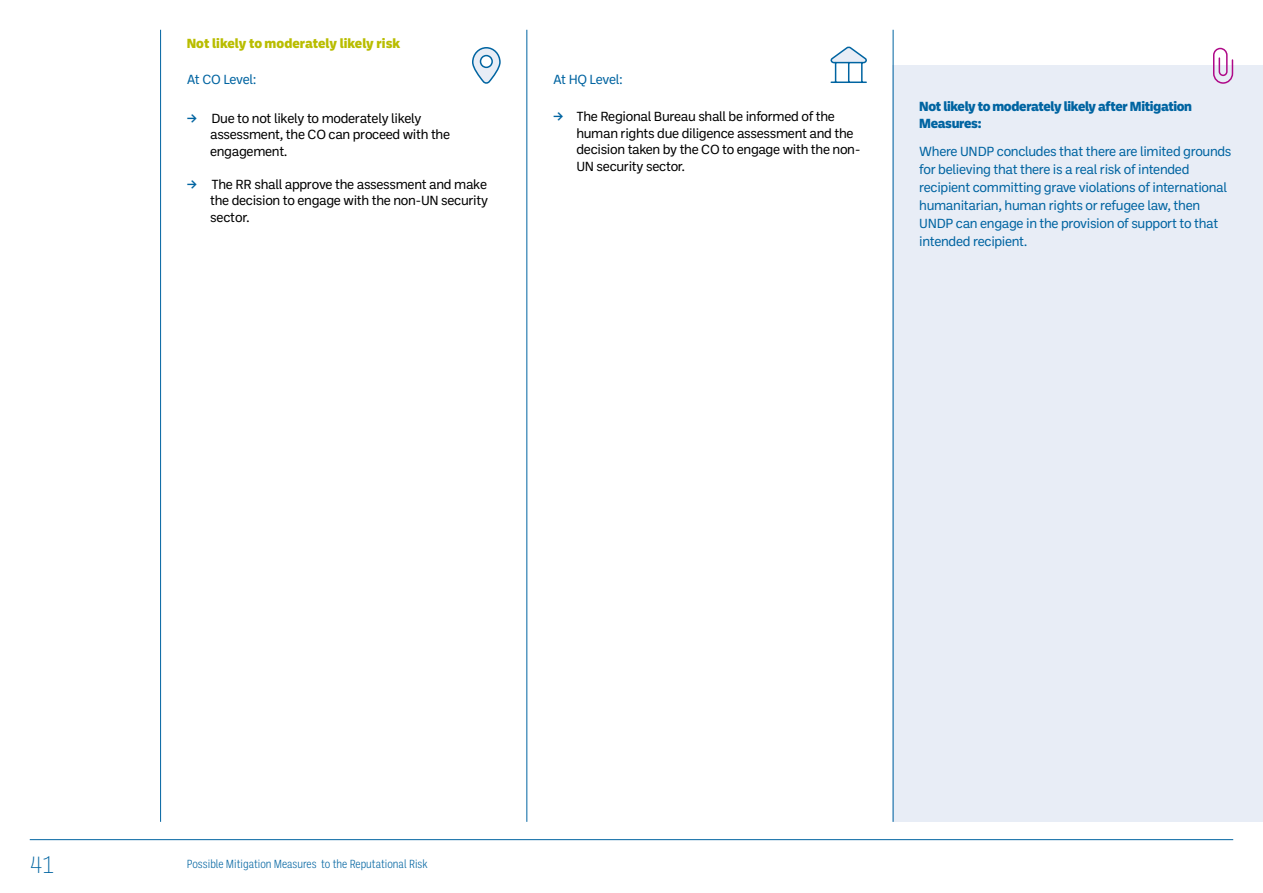
<style>
.page{position:relative;width:1263px;height:893px;background:#fff}
.page>*{position:absolute;margin:0;border:0;box-sizing:border-box;transform-origin:0 0}
.t1{font:200 24px "Ballinger Condensed";color:#0064a1}
.Paragrafo_elenco{font:13.5px/16.5px "Ballinger";letter-spacing:-.025em;color:#000}
._00-TEXT{font:13.5px/18px "Ballinger";letter-spacing:-.025em;color:#0064a1}
.Paragrafo_elenco-2{font:800 13.5px/16.5px "Ballinger";letter-spacing:-.025em;color:#0064a1}
._00-TEXT-2{font:800 13.5px "Ballinger";color:#b9bd00}
.t2{font:300 12px "Ballinger Condensed";color:#0064a1}
.s1{font-weight:500;color:#0064a1}
</style>
<div class="page">
<hr style="left:30px;top:839px;width:1203px;height:1px;background:#0064a1">
<div style="left:893px;top:66px;width:370px;height:756px;background:#e8edf6"></div>
<svg style="left:1212px;top:47px;width:22px;height:37px"></svg>
<hr style="left:527px;top:30px;width:1px;height:792px;background:#0064a1">
<hr style="left:160px;top:30px;width:1px;height:792px;background:#0064a1">
<hr style="left:893px;top:30px;width:1px;height:792px;background:#0064a1">
<svg style="left:830px;top:46px;width:37px;height:37px"></svg>
<svg style="left:472px;top:47px;width:29px;height:37px"></svg>
<div style="left:480px;top:56px;width:12px;height:11px;background:#fff;border-radius:50%"></div>
<div style="left:480px;top:55px;width:13px;height:13px;border:2px solid #0064a1;border-radius:50%"></div>
<p class="_00-TEXT-2" style="left:187px;top:34px;width:215px">Not likely to moderately likely risk</p>
<p class="_00-TEXT" style="left:187px;top:69px;width:71px">At CO Level:</p>
<p class="Paragrafo_elenco" style="left:210px;top:109px;width:242px;text-indent:-23px"><span class="s1">→</span> Due to not likely to moderately likely assessment, the CO can proceed with the engagement.</p>
<p class="Paragrafo_elenco" style="left:210px;top:175px;width:279px;text-align:justify;text-indent:-23px"><span class="s1">→</span> The RR shall approve the assessment and make the decision to engage with the non-UN security sector.</p>
<p class="_00-TEXT" style="left:553px;top:69px;width:71px">At HQ Level:</p>
<p class="Paragrafo_elenco" style="left:576px;top:107px;width:286px;text-indent:-23px"><span class="s1">→</span> The Regional Bureau shall be informed of the human rights due diligence assessment and the decision taken by the CO to engage with the non-UN security sector.</p>
<p class="Paragrafo_elenco-2" style="left:919px;top:98px;width:274px">Not likely to moderately likely after Mitigation<br>Measures:</p>
<p class="_00-TEXT" style="left:919px;top:141px;width:314px">Where UNDP concludes that there are limited grounds for believing that there is a real risk of intended recipient committing grave violations of international humanitarian, human rights or refugee law, then UNDP can engage in the provision of support to that intended recipient.</p>
<h1 class="t1" style="left:30px;top:851px;width:27px">41</h1>
<p class="t2" style="left:187px;top:857px;width:241px">Possible Mitigation Measures to the Reputational Risk</p>
</div>
